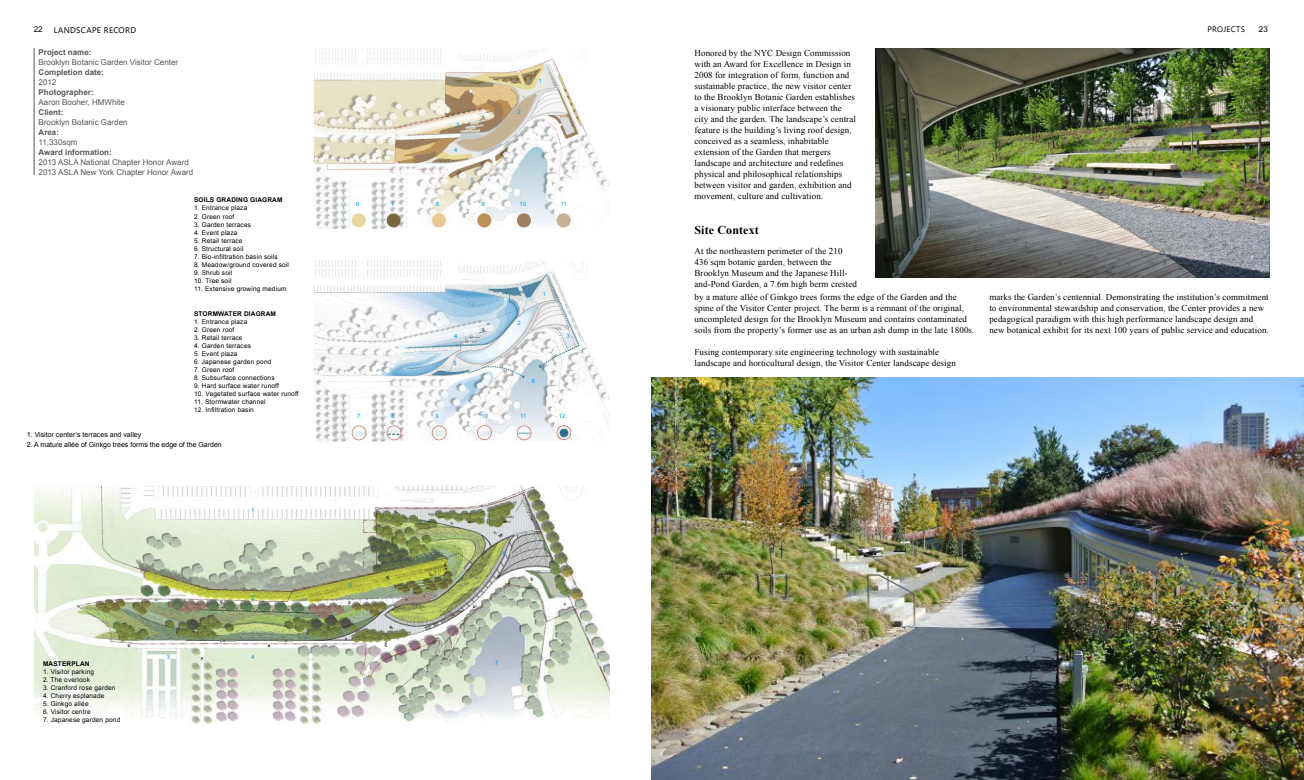
<style>
.page{position:relative;width:1304px;height:780px;background:#fff}
.page>*{position:absolute;margin:0;border:0;box-sizing:border-box;transform-origin:0 0}
.t1{font:700 12px "Times New Roman";letter-spacing:.01em;color:#000}
.t2{font:9px/11px "Times New Roman";letter-spacing:.01em;color:#000}
.t3{font:8.2px "Segoe UI";letter-spacing:.035em;color:#000}
.t4{font:8px/10px "Arial";color:#595757}
.t5{font:700 8px "Arial";color:#595757}
.t6{font:8px "Segoe UI";letter-spacing:.035em;color:#000}
.t7{font:8px "Arial";color:#000}
.t8{font:7px "Arial";color:#000}
.t9{font:6.5px "Arial";letter-spacing:.025em;color:#000}
.t10{font:700 6.5px "Arial";letter-spacing:.025em;color:#000}
.t11{font:6.5px "Arial";color:#fff}
.t12{font:6px "Arial";color:#00a0e9}
</style>
<div class="page">
<img style="left:876px;top:48px;width:394px;height:229px">
<img style="left:652px;top:377px;width:652px;height:403px">
<img style="left:35px;top:485px;width:574px;height:239px">
<img style="left:315px;top:48px;width:294px;height:181px">
<img style="left:315px;top:260px;width:294px;height:182px">
<hr style="left:34px;top:48px;width:1px;height:127px;background:#595757">
<p class="t7" style="left:34px;top:24px;width:10px">22</p>
<p class="t3" style="left:54px;top:24px;width:84px">LANDSCAPE RECORD</p>
<p class="t6" style="left:1208px;top:23px;width:39px">PROJECTS</p>
<p class="t7" style="left:1259px;top:24px;width:10px">23</p>
<p class="t5" style="left:39px;top:47px;width:54px">Project name:</p>
<p class="t4" style="left:39px;top:57px;width:141px">Brooklyn Botanic Garden Visitor Center</p>
<p class="t5" style="left:39px;top:67px;width:67px">Completion date:</p>
<p class="t4" style="left:39px;top:77px;width:19px">2012</p>
<p class="t5" style="left:39px;top:87px;width:57px">Photographer:</p>
<p class="t4" style="left:39px;top:97px;width:88px">Aaron Booher, HMWhite</p>
<p class="t5" style="left:39px;top:107px;width:26px">Client:</p>
<p class="t4" style="left:39px;top:117px;width:90px">Brooklyn Botanic Garden</p>
<p class="t5" style="left:39px;top:127px;width:22px">Area:</p>
<p class="t4" style="left:39px;top:137px;width:40px">11,330sqm</p>
<p class="t5" style="left:39px;top:147px;width:75px">Award information:</p>
<p class="t4" style="left:39px;top:157px;width:156px">2013 ASLA National Chapter Honor Award<br>2013 ASLA New York Chapter Honor Award</p>
<p class="t10" style="left:194px;top:196px;width:90px">SOILS GRADING GIAGRAM</p>
<p class="t9" style="left:194px;top:204px;width:55px">1. Entrance plaza</p>
<p class="t9" style="left:194px;top:212px;width:42px">2. Green roof</p>
<p class="t9" style="left:194px;top:220px;width:58px">3. Garden terraces</p>
<p class="t9" style="left:194px;top:228px;width:45px">4. Event plaza</p>
<p class="t9" style="left:194px;top:236px;width:50px">5. Retail terrace</p>
<p class="t9" style="left:194px;top:244px;width:51px">6. Structural soil</p>
<p class="t9" style="left:194px;top:252px;width:85px">7. Bio-infiltration basin soils</p>
<p class="t9" style="left:194px;top:260px;width:96px">8. Meadow/ground covered soil</p>
<p class="t9" style="left:194px;top:268px;width:40px">9. Shrub soil</p>
<p class="t9" style="left:194px;top:276px;width:39px">10. Tree soil</p>
<p class="t9" style="left:194px;top:284px;width:94px">11. Extensive growing medium</p>
<p class="t10" style="left:194px;top:309px;width:83px">STORMWATER DIAGRAM</p>
<p class="t9" style="left:194px;top:317px;width:55px">1. Entrance plaza</p>
<p class="t9" style="left:194px;top:325px;width:42px">2. Green roof</p>
<p class="t9" style="left:194px;top:333px;width:50px">3. Retail terrace</p>
<p class="t9" style="left:194px;top:341px;width:58px">4. Garden terraces</p>
<p class="t9" style="left:194px;top:349px;width:45px">5. Event plaza</p>
<p class="t9" style="left:194px;top:357px;width:79px">6. Japanese garden pond</p>
<p class="t9" style="left:194px;top:365px;width:42px">7. Green roof</p>
<p class="t9" style="left:194px;top:373px;width:82px">8. Subsurface connections</p>
<p class="t9" style="left:194px;top:381px;width:86px">9. Hard surface water runoff</p>
<p class="t9" style="left:194px;top:389px;width:106px">10. Vegetated surface water runoff</p>
<p class="t9" style="left:194px;top:397px;width:73px">11. Stormwater channel</p>
<p class="t9" style="left:194px;top:405px;width:61px">12. Infiltration basin</p>
<p class="t8" style="left:27px;top:430px;width:116px">1. Visitor center’s terraces and valley</p>
<p class="t8" style="left:27px;top:440px;width:196px">2. A mature allée of Ginkgo trees forms the edge of the Garden</p>
<p class="t12" style="left:251px;top:506px;width:5px">1</p>
<p class="t10" style="left:43px;top:659px;width:48px">MASTERPLAN</p>
<p class="t9" style="left:43px;top:667px;width:53px">1. Visitor parking</p>
<p class="t9" style="left:43px;top:675px;width:48px">2. The overlook</p>
<p class="t9" style="left:43px;top:683px;width:74px">3. Cranford rose garden</p>
<p class="t9" style="left:43px;top:691px;width:63px">4. Cherry esplanade</p>
<p class="t9" style="left:43px;top:699px;width:47px">5. Ginkgo allée</p>
<p class="t9" style="left:43px;top:707px;width:49px">6. Visitor centre</p>
<p class="t9" style="left:43px;top:715px;width:79px">7. Japanese garden pond</p>
<p class="t12" style="left:167px;top:653px;width:5px">3</p>
<p class="t12" style="left:251px;top:594px;width:5px">2</p>
<p class="t12" style="left:251px;top:653px;width:5px">4</p>
<p class="t12" style="left:356px;top:200px;width:5px">6</p>
<p class="t12" style="left:392px;top:200px;width:5px">7</p>
<p class="t12" style="left:357px;top:412px;width:5px">7</p>
<p class="t12" style="left:392px;top:412px;width:5px">8</p>
<p class="t12" style="left:436px;top:200px;width:5px">8</p>
<p class="t12" style="left:456px;top:121px;width:5px">3</p>
<p class="t12" style="left:454px;top:146px;width:5px">4</p>
<p class="t12" style="left:471px;top:176px;width:5px">5</p>
<p class="t12" style="left:482px;top:200px;width:5px">9</p>
<p class="t12" style="left:518px;top:108px;width:5px">2</p>
<p class="t12" style="left:539px;top:77px;width:5px">1</p>
<p class="t12" style="left:520px;top:200px;width:8px">10</p>
<p class="t12" style="left:561px;top:200px;width:8px">11</p>
<p class="t12" style="left:454px;top:332px;width:5px">4</p>
<p class="t12" style="left:453px;top:359px;width:5px">5</p>
<p class="t12" style="left:435px;top:412px;width:5px">9</p>
<p class="t12" style="left:482px;top:412px;width:8px">10</p>
<p class="t12" style="left:518px;top:319px;width:5px">2</p>
<p class="t12" style="left:543px;top:290px;width:5px">1</p>
<p class="t12" style="left:532px;top:376px;width:5px">6</p>
<p class="t12" style="left:567px;top:332px;width:5px">3</p>
<p class="t12" style="left:520px;top:412px;width:8px">11</p>
<p class="t12" style="left:559px;top:412px;width:8px">12</p>
<p class="t12" style="left:349px;top:581px;width:5px">5</p>
<p class="t12" style="left:503px;top:549px;width:5px">6</p>
<p class="t12" style="left:495px;top:659px;width:5px">7</p>
<p class="t2" style="left:694px;top:47px;width:163px">Honored by the NYC Design Commission with an Award for Excellence in Design in 2008 for integration of form, function and sustainable practice, the new visitor center to the Brooklyn Botanic Garden establishes a visionary public interface between the city and the garden. The landscape’s central feature is the building’s living roof design, conceived as a seamless, inhabitable extension of the Garden that mergers landscape and architecture and redefines physical and philosophical relationships between visitor and garden, exhibition and movement, culture and cultivation.</p>
<h1 class="t1" style="left:694px;top:222px;width:66px">Site Context</h1>
<p class="t2" style="left:694px;top:245px;width:164px">At the northeastern perimeter of the 210<br>436 sqm botanic garden, between the Brooklyn Museum and the Japanese Hill&shy;and-Pond Garden, a 7.6m high berm crested</p>
<p class="t2" style="left:694px;top:291px;width:281px">by a mature allée of Ginkgo trees forms the edge of the Garden and the spine of the Visitor Center project. The berm is a remnant of the original, uncompleted design for the Brooklyn Museum and contains contaminated soils from the property’s former use as an urban ash dump in the late 1800s.</p>
<p class="t2" style="left:694px;top:346px;width:263px">Fusing contemporary site engineering technology with sustainable landscape and horticultural design, the Visitor Center landscape design</p>
<p class="t11" style="left:1250px;top:253px;width:5px">1</p>
<p class="t2" style="left:989px;top:291px;width:281px">marks the Garden’s centennial. Demonstrating the institution’s commitment to environmental stewardship and conservation, the Center provides a new pedagogical paradigm with this high performance landscape design and new botanical exhibit for its next 100 years of public service and education.</p>
<p class="t11" style="left:1257px;top:732px;width:5px">2</p>
</div>
